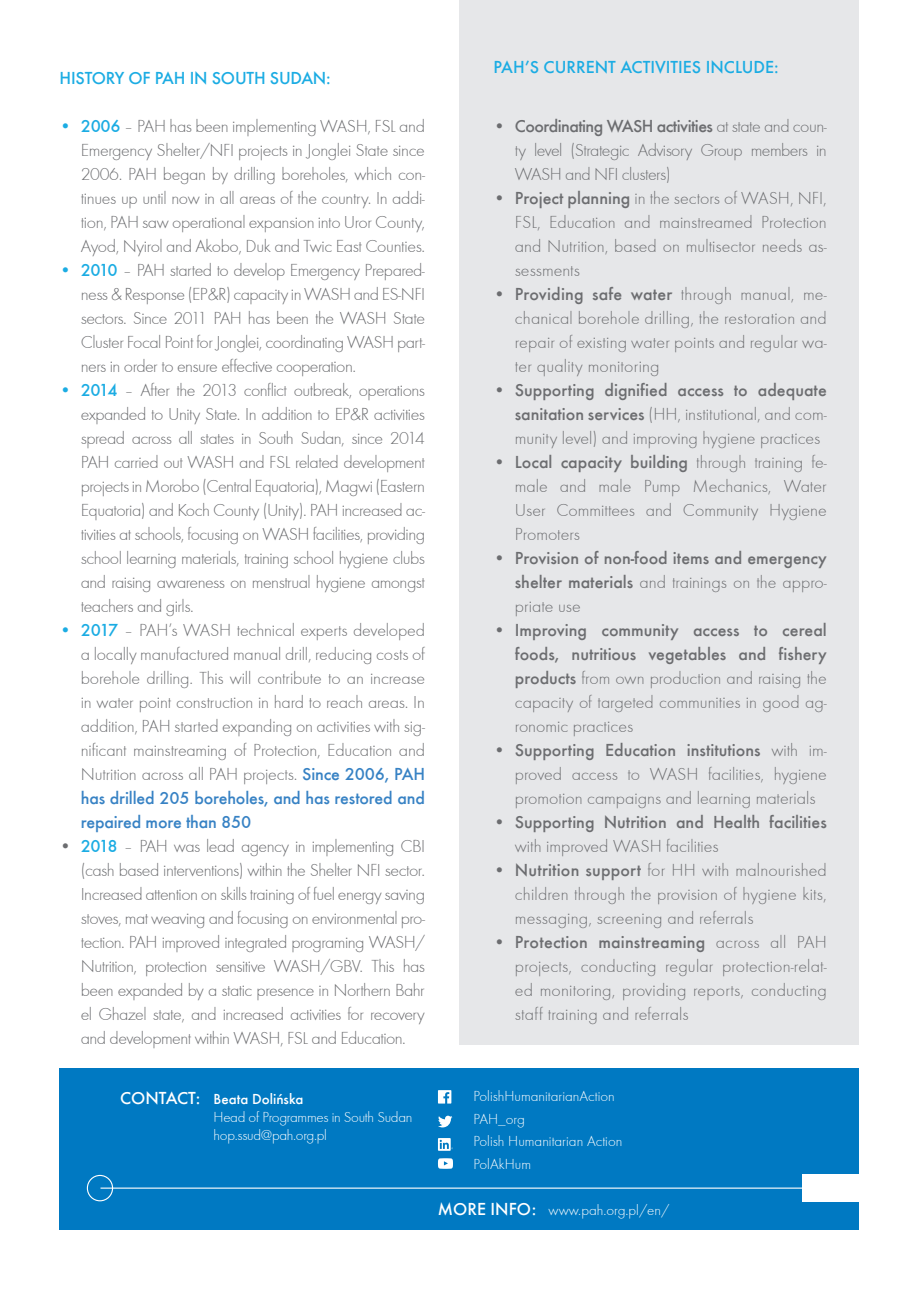
<style>
.page{position:relative;width:919px;height:1289px;background:#fff}
.page>*{position:absolute;margin:0;border:0;box-sizing:border-box;transform-origin:0 0}
.t1{font:300 18px/24px "Futura TCE";color:#6c6d70;text-align:justify}
.t2{font:500 18px/24px "Futura TCE";color:#6c6d70;text-align:justify}
.t3{font:500 18px "Futura TCE";color:#1bace3}
.t4{font:300 15px/22.5px "Futura TCE";color:#fff}
.t5{font:300 15px/18px "Futura TCE";letter-spacing:-.02em;color:#fff}
.s1{font-weight:500;color:#1bace3}
.s2{font-weight:500;color:#3782c4}
.s3{font-weight:500}
.s4{font-weight:300}
.s5{font-weight:500;font-size:18px}
</style>
<div class="page">
<div style="left:459px;top:0;width:400px;height:1044px;background:#e6e7e9"></div>
<div style="left:60px;top:1068px;width:799px;height:161px;background:#0079c2"></div>
<svg style="left:438px;top:1090px;width:13px;height:13px"></svg>
<svg style="left:438px;top:1115px;width:14px;height:12px"></svg>
<svg style="left:438px;top:1138px;width:15px;height:12px"></svg>
<svg style="left:438px;top:1158px;width:15px;height:10px"></svg>
<div style="left:802px;top:1174px;width:57px;height:27px;background:#fff"></div>
<div style="left:87px;top:1174px;width:26px;height:27px;border:1px solid #fff;border-radius:50%"></div>
<hr style="left:100px;top:1187px;width:754px;height:1px;background:#fff">
<p class="t3" style="left:60px;top:67px;width:273px">HISTORY OF PAH IN SOUTH SUDAN:</p>
<p class="t1" style="left:81px;top:114px;width:346px;text-indent:-21px"><span class="s1">• 2006</span> – PAH has been implementing WASH, FSL and Emergency Shelter/NFI projects in Jonglei State since 2006. PAH began by drilling boreholes, which con&shy;tinues up until now in all areas of the country. In addi&shy;tion, PAH saw operational expansion into Uror County, Ayod, Nyirol and Akobo, Duk and Twic East Counties.</p>
<p class="t1" style="left:81px;top:258px;width:346px;text-indent:-21px"><span class="s1">• 2010</span> – PAH started to develop Emergency Prepared&shy;ness &amp; Response (EP&amp;R) capacity in WASH and ES-NFI sectors. Since 2011 PAH has been the WASH State Cluster Focal Point for Jonglei, coordinating WASH part&shy;ners in order to ensure effective cooperation.</p>
<p class="t1" style="left:81px;top:378px;width:346px;text-indent:-21px"><span class="s1">• 2014</span> – After the 2013 conflict outbreak, operations expanded to Unity State. In addition to EP&amp;R activities spread across all states in South Sudan, since 2014<br>PAH carried out WASH and FSL related development projects in Morobo (Central Equatoria), Magwi (Eastern Equatoria) and Koch County (Unity). PAH increased ac&shy;tivities at schools, focusing on WASH facilities, providing school learning materials, training school hygiene clubs and raising awareness on menstrual hygiene amongst teachers and girls.</p>
<p class="t1" style="left:81px;top:618px;width:346px;text-indent:-21px"><span class="s1">• 2017</span> – PAH’s WASH technical experts developed a locally manufactured manual drill, reducing costs of borehole drilling. This will contribute to an increase in water point construction in hard to reach areas. In addition, PAH started expanding on activities with sig&shy;nificant mainstreaming of Protection, Education and Nutrition across all PAH projects. <span class="s2">Since 2006, PAH has drilled 205 boreholes, and has restored and repaired more than 850</span></p>
<p class="t1" style="left:81px;top:834px;width:346px;text-indent:-21px">• <span class="s1">2018</span> – PAH was lead agency in implementing CBI (cash based interventions) within the Shelter NFI sector.<br>Increased attention on skills training of fuel energy saving stoves, mat weaving and focusing on environmental pro&shy;tection. PAH improved integrated programing WASH/ Nutrition, protection sensitive WASH/GBV. This has been expanded by a static presence in Northern Bahr el Ghazel state, and increased activities for recovery and development within WASH, FSL and Education.</p>
<p class="t3" style="left:493px;top:56px;width:286px">PAH’S CURRENT ACTIVITIES INCLUDE:</p>
<p class="t1" style="left:515px;top:114px;width:313px;text-indent:-21px"><span class="s3">• Coordinating WASH activities</span> at state and coun&shy;ty level (Strategic Advisory Group members in WASH and NFI clusters)</p>
<p class="t1" style="left:515px;top:186px;width:313px;text-indent:-21px"><span class="s3">• Project planning</span> in the sectors of WASH, NFI, FSL, Education and mainstreamed Protection and Nutrition, based on multisector needs as&shy;sessments</p>
<p class="t1" style="left:515px;top:282px;width:313px;text-indent:-21px"><span class="s3">• Providing safe water</span> through manual, me&shy;chanical borehole drilling, the restoration and repair of existing water points and regular wa&shy;ter quality monitoring</p>
<p class="t1" style="left:515px;top:378px;width:313px;text-indent:-21px"><span class="s3">• Supporting dignified access to adequate sanitation services</span> (HH, institutional, and com&shy;munity level) and improving hygiene practices</p>
<p class="t1" style="left:515px;top:450px;width:313px;text-indent:-21px"><span class="s3">• Local capacity building</span> through training fe&shy;male and male Pump Mechanics, Water User Committees and Community Hygiene Promoters</p>
<p class="t2" style="left:515px;top:545px;width:313px;text-indent:-21px">• Provision of non-food items and emergency shelter materials <span class="s4">and trainings on the appro&shy;priate use</span></p>
<p class="t1" style="left:515px;top:618px;width:313px;text-indent:-21px"><span class="s3">• Improving community access to cereal foods, nutritious vegetables and fishery products</span> from own production and raising the capacity of targeted communities in good ag&shy;ronomic practices</p>
<p class="t1" style="left:515px;top:738px;width:313px;text-indent:-21px"><span class="s3">• Supporting Education institutions</span> with im&shy;proved access to WASH facilities, hygiene promotion campaigns and learning materials</p>
<p class="t2" style="left:493px;top:809px;width:335px">• Supporting Nutrition and Health facilities</p>
<p class="t1" style="left:515px;top:834px;width:205px">with improved WASH facilities</p>
<p class="t1" style="left:515px;top:858px;width:313px;text-indent:-21px"><span class="s3">• Nutrition support</span> for HH with malnourished children through the provision of hygiene kits, messaging, screening and referrals</p>
<p class="t1" style="left:515px;top:930px;width:313px;text-indent:-21px"><span class="s3">• Protection mainstreaming</span> across all PAH projects, conducting regular protection-relat&shy;ed monitoring, providing reports, conducting staff training and referrals</p>
<p class="t5" style="left:213px;top:1089px;width:200px;text-indent:-93px"><span class="s5">CONTACT:</span> <span class="s3">Beata Dolińska<br></span>Head of Programmes in South Sudan hop.ssud@pah.org.pl</p>
<p class="t4" style="left:473px;top:1085px;width:150px">PolishHumanitarianAction<br>PAH_org<br>Polish Humanitarian Action<br>PolAkHum</p>
<p class="t4" style="left:438px;top:1198px;width:233px"><span class="s5">MORE INFO:</span> www.pah.org.pl/en/</p>
</div>
